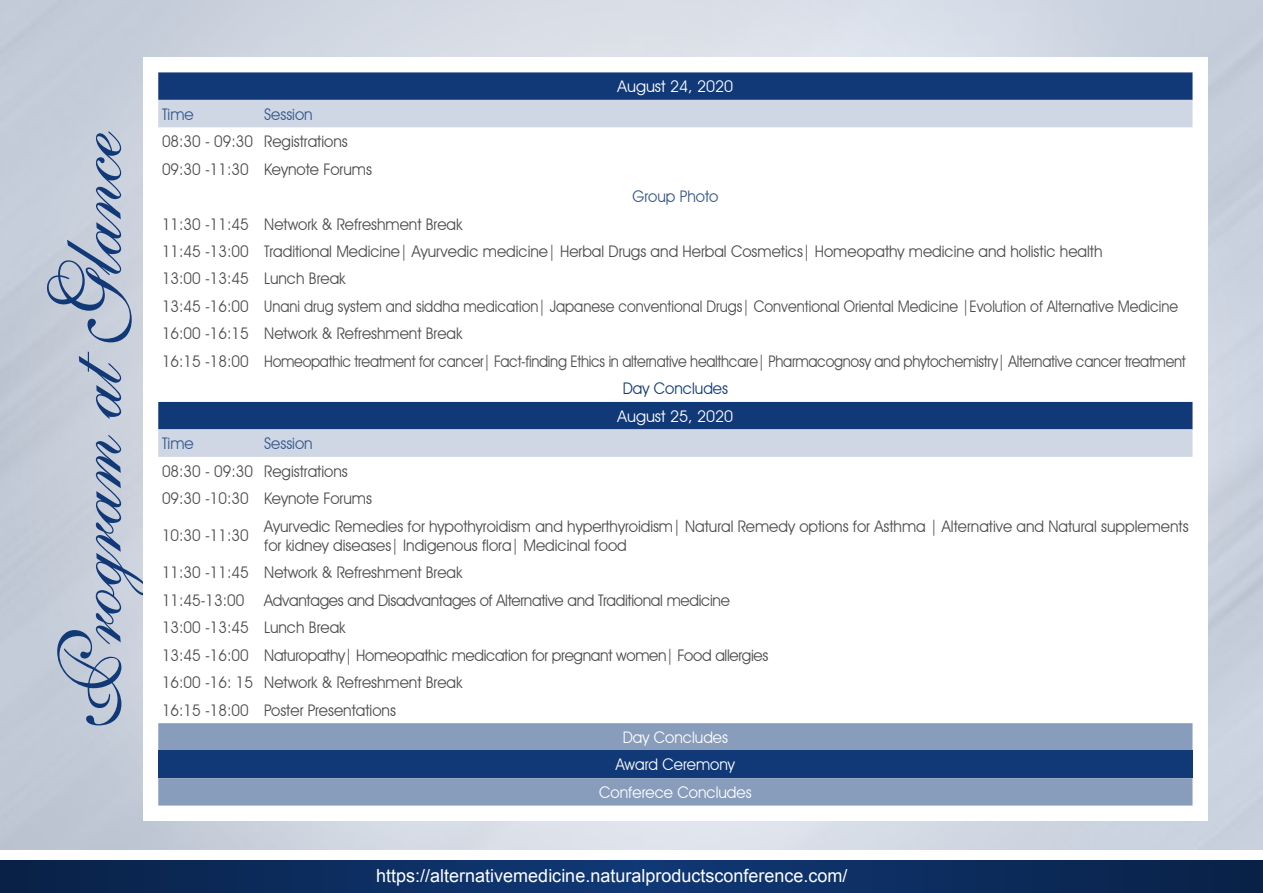
<style>
.page{position:relative;width:1263px;height:893px;background:#fff}
.page>*{position:absolute;margin:0;border:0;box-sizing:border-box;transform-origin:0 0}
.t1{font:87.75px "English 111 Presto BT";color:#113977}
.t2{font:18px "Arial";color:#fff}
.t3{font:16.05px/27.5px "Avant Garde IT Cby BT";color:#4d4d4f;scale:.95 1}
.t4{font:16.05px/27.5px "Avant Garde IT Cby BT";letter-spacing:-.02em;color:#4d4d4f;scale:.95 1}
.t5{font:16.05px/27.5px "Avant Garde IT Cby BT";color:#fff;text-align:center;scale:.95 1}
.t6{font:16.05px "Avant Garde IT Cby BT";color:#35578b;scale:.95 1}
.t7{font:16.05px "Avant Garde IT Cby BT";color:#fff}
.t8{font:16.05px "Avant Garde IT Cby BT";color:#113977;scale:.95 1}
</style>
<div class="page">
<svg style="left:0;top:860px;width:1263px;height:33px;background:#0c2c5d"></svg>
<svg style="left:158px;top:72px;width:1034px;height:28px;background:#163d79"></svg>
<svg style="left:158px;top:100px;width:1034px;height:357px"></svg>
<svg style="left:158px;top:723px;width:1034px;height:83px;background:#879bba"></svg>
<div style="left:158px;top:751px;width:1034px;height:27px;background:#113977"></div>
<h1 class="t1" style="left:38px;top:731px;width:601px;rotate:-90deg">Program atGlance</h1>
<p class="t6" style="left:162px;top:104px;width:35px">Time</p>
<p class="t6" style="left:264px;top:104px;width:53px">Session</p>
<p class="t3" style="left:162px;top:128px;width:222px">08:30 - 09:30 Registrations<br>09:30 -11:30 Keynote Forums</p>
<p class="t7" style="left:617px;top:77px;width:117px">August 24, 2020</p>
<p class="t6" style="left:632px;top:187px;width:92px">Group Photo</p>
<p class="t3" style="left:162px;top:210px;width:1079px">11:30 -11:45 Network &amp; Refreshment Break<br>11:45 -13:00 Traditional Medicine| Ayurvedic medicine| Herbal Drugs and Herbal Cosmetics| Homeopathy medicine and holistic health<br>13:00 -13:45 Lunch Break<br>13:45 -16:00 Unani drug system and siddha medication| Japanese conventional Drugs| Conventional Oriental Medicine |Evolution of Alternative Medicine 16:00 -16:15 Network &amp; Refreshment Break<br>16:15 -18:00 Homeopathic treatment for cancer| Fact-finding Ethics in alternative healthcare| Pharmacognosy and phytochemistry| Alternative cancer treatment</p>
<p class="t8" style="left:623px;top:379px;width:112px">Day Concludes</p>
<p class="t7" style="left:617px;top:406px;width:117px">August 25, 2020</p>
<p class="t6" style="left:162px;top:434px;width:35px">Time</p>
<p class="t6" style="left:264px;top:434px;width:53px">Session</p>
<p class="t3" style="left:162px;top:457px;width:222px">08:30 - 09:30 Registrations<br>09:30 -10:30 Keynote Forums</p>
<p class="t3" style="left:162px;top:522px;width:93px">10:30 -11:30</p>
<p class="t3" style="left:264px;top:516px;width:974px;line-height:19.2px">Ayurvedic Remedies for hypothyroidism and hyperthyroidism| Natural Remedy options for Asthma | Alternative and Natural supplements for kidney diseases| Indigenous flora| Medicinal food</p>
<p class="t4" style="left:162px;top:559px;width:640px">11:30 -11:45 Network &amp; Refreshment Break<br>11:45-13:00 Advantages and Disadvantages of Alternative and Traditional medicine 13:00 -13:45 Lunch Break<br>13:45 -16:00 Naturopathy| Homeopathic medication for pregnant women| Food allergies 16:00 -16: 15 Network &amp; Refreshment Break<br>16:15 -18:00 Poster Presentations</p>
<p class="t5" style="left:599px;top:723px;width:162px">Day Concludes<br>Award Ceremony<br>Conferece Concludes</p>
<p class="t2" style="left:376px;top:864px;width:473px">https://alternativemedicine.naturalproductsconference.com/</p>
</div>
